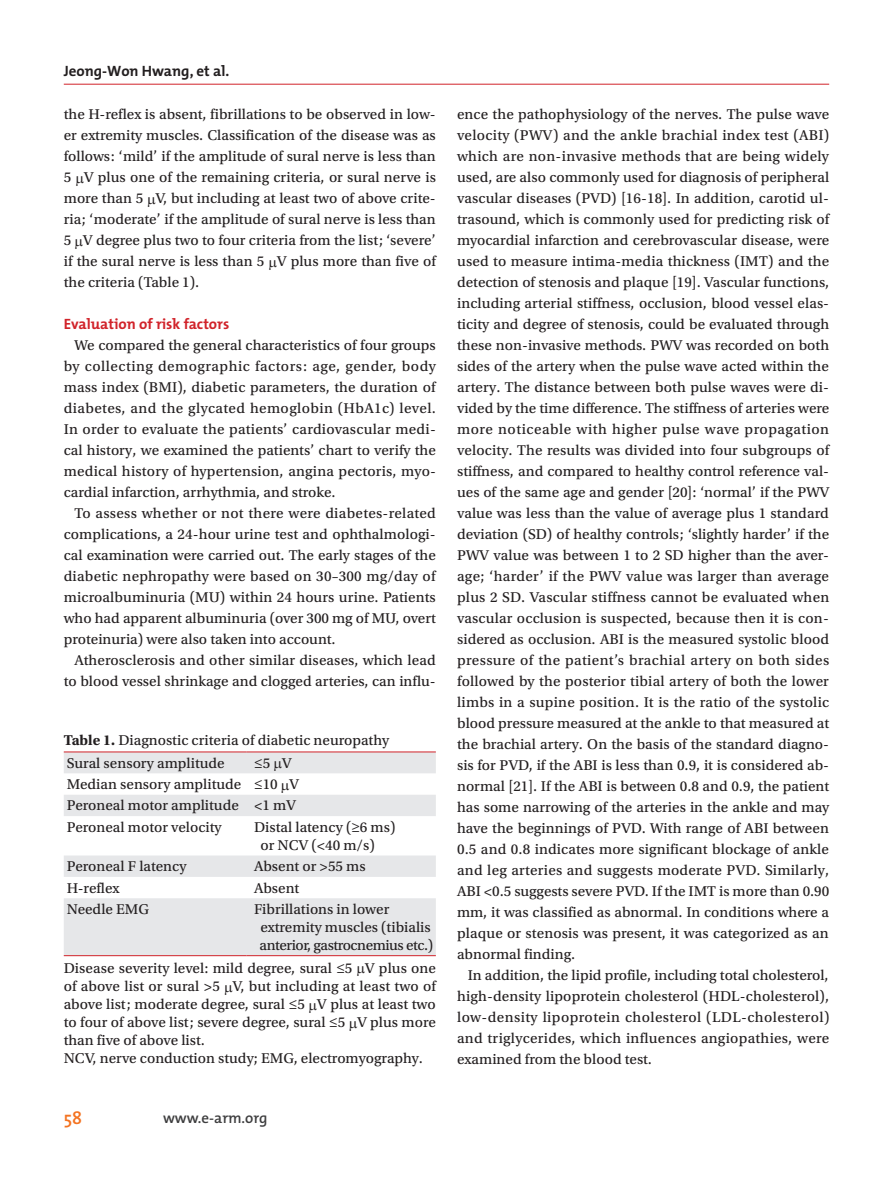
<style>
.page{position:relative;width:893px;height:1191px;background:#fff}
.page>*{position:absolute;margin:0;border:0;box-sizing:border-box;transform-origin:0 0}
.t1{font:600 18px "The Mix";color:#f47321}
.t2{font:15px/21px "Utopia Std Capt";color:#231f20;text-align:justify}
.t3{font:700 15px "The Mix";color:#d1232a}
.t4{font:700 15px "The Mix";color:#231f20}
.t5{font:600 15px "The Mix";color:#3e3e3f}
.s1{font-family:"Utopia Std";font-weight:700}
</style>
<div class="page">
<hr style="left:64px;top:84px;width:765px;height:1px;background:#d1232a">
<svg style="left:64px;top:752px;width:372px;height:203px;fill:#e6e7e9"></svg>
<hr style="left:64px;top:955px;width:183px;height:1px;background:#d1232a">
<hr style="left:247px;top:955px;width:189px;height:1px;background:#d1232a">
<hr style="left:64px;top:751px;width:183px;height:1px;background:#d1232a">
<hr style="left:247px;top:751px;width:189px;height:1px;background:#d1232a">
<svg style="left:274px;top:761px;width:8px;height:10px"></svg>
<svg style="left:282px;top:783px;width:7px;height:10px"></svg>
<p class="t4" style="left:64px;top:59px;width:167px">Jeong-Won Hwang, et al.</p>
<p class="t2" style="left:64px;top:104px;width:374px">the H-reflex is absent, fibrillations to be observed in low&shy;er extremity muscles. Classification of the disease was as follows: ‘mild’ if the amplitude of sural nerve is less than 5 V plus one of the remaining criteria, or sural nerve is more than 5 V, but including at least two of above crite&shy;ria; ‘moderate’ if the amplitude of sural nerve is less than 5 V degree plus two to four criteria from the list; ‘severe’ if the sural nerve is less than 5 V plus more than five of the criteria (Table 1).</p>
<p class="t3" style="left:64px;top:311px;width:167px">Evaluation of risk factors</p>
<p class="t2" style="left:64px;top:335px;width:374px;text-indent:11px">We compared the general characteristics of four groups by collecting demographic factors: age, gender, body mass index (BMI), diabetic parameters, the duration of diabetes, and the glycated hemoglobin (HbA1c) level.<br>In order to evaluate the patients’ cardiovascular medi&shy;cal history, we examined the patients’ chart to verify the medical history of hypertension, angina pectoris, myo&shy;cardial infarction, arrhythmia, and stroke.</p>
<p class="t2" style="left:64px;top:503px;width:374px;text-indent:11px">To assess whether or not there were diabetes-related complications, a 24-hour urine test and ophthalmologi&shy;cal examination were carried out. The early stages of the diabetic nephropathy were based on 30–300 mg/day of microalbuminuria (MU) within 24 hours urine. Patients who had apparent albuminuria (over 300 mg of MU, overt proteinuria) were also taken into account.</p>
<p class="t2" style="left:64px;top:650px;width:374px;text-align:right">Atherosclerosis and other similar diseases, which lead to blood vessel shrinkage and clogged arteries, can influ-</p>
<p class="t2" style="left:64px;top:729px;width:327px;line-height:22.8px"><span class="s1">Table 1.</span> Diagnostic criteria of diabetic neuropathy<br>Sural sensory amplitude</p>
<p class="t2" style="left:67px;top:752px;width:234px;text-align:left;text-indent:187px">≤5 V<br>Median sensory amplitude ≤10 V<br>Peroneal motor amplitude &lt;1 mV<br>Peroneal motor velocity</p>
<p class="t2" style="left:260px;top:818px;width:136px;line-height:18px;text-indent:-6px">Distal latency (≥6 ms) or NCV (&lt;40 m/s)</p>
<p class="t2" style="left:67px;top:856px;width:121px">Peroneal F latency</p>
<p class="t2" style="left:254px;top:856px;width:113px">Absent or &gt;55 ms</p>
<p class="t2" style="left:67px;top:877px;width:54px">H-reflex</p>
<p class="t2" style="left:254px;top:877px;width:47px">Absent</p>
<p class="t2" style="left:67px;top:899px;width:84px">Needle EMG</p>
<p class="t2" style="left:260px;top:900px;width:175px;line-height:18px;text-align:left;text-indent:-5px">Fibrillations in lower extremity muscles (tibialis anterior, gastrocnemius etc.)</p>
<p class="t2" style="left:64px;top:959px;width:374px;line-height:18px;text-align:left">Disease severity level: mild degree, sural ≤5 V plus one of above list or sural &gt;5 V, but including at least two of above list; moderate degree, sural ≤5 V plus at least two to four of above list; severe degree, sural ≤5 V plus more than five of above list.<br>NCV, nerve conduction study; EMG, electromyography.</p>
<p class="t1" style="left:64px;top:1102px;width:20px">58</p>
<p class="t5" style="left:163px;top:1105px;width:106px">www.e-arm.org</p>
<p class="t2" style="left:457px;top:104px;width:374px">ence the pathophysiology of the nerves. The pulse wave velocity (PWV) and the ankle brachial index test (ABI) which are non-invasive methods that are being widely used, are also commonly used for diagnosis of peripheral vascular diseases (PVD) [16-18]. In addition, carotid ul&shy;trasound, which is commonly used for predicting risk of myocardial infarction and cerebrovascular disease, were used to measure intima-media thickness (IMT) and the detection of stenosis and plaque [19]. Vascular functions, including arterial stiffness, occlusion, blood vessel elas&shy;ticity and degree of stenosis, could be evaluated through these non-invasive methods. PWV was recorded on both sides of the artery when the pulse wave acted within the artery. The distance between both pulse waves were di&shy;vided by the time difference. The stiffness of arteries were more noticeable with higher pulse wave propagation velocity. The results was divided into four subgroups of stiffness, and compared to healthy control reference val&shy;ues of the same age and gender [20]: ‘normal’ if the PWV value was less than the value of average plus 1 standard deviation (SD) of healthy controls; ‘slightly harder’ if the PWV value was between 1 to 2 SD higher than the aver&shy;age; ‘harder’ if the PWV value was larger than average plus 2 SD. Vascular stiffness cannot be evaluated when vascular occlusion is suspected, because then it is con&shy;sidered as occlusion. ABI is the measured systolic blood pressure of the patient’s brachial artery on both sides followed by the posterior tibial artery of both the lower limbs in a supine position. It is the ratio of the systolic blood pressure measured at the ankle to that measured at the brachial artery. On the basis of the standard diagno&shy;sis for PVD, if the ABI is less than 0.9, it is considered ab&shy;normal [21]. If the ABI is between 0.8 and 0.9, the patient has some narrowing of the arteries in the ankle and may have the beginnings of PVD. With range of ABI between 0.5 and 0.8 indicates more significant blockage of ankle and leg arteries and suggests moderate PVD. Similarly, ABI &lt;0.5 suggests severe PVD. If the IMT is more than 0.90 mm, it was classified as abnormal. In conditions where a plaque or stenosis was present, it was categorized as an abnormal finding.</p>
<p class="t2" style="left:457px;top:965px;width:374px;text-indent:11px">In addition, the lipid profile, including total cholesterol, high-density lipoprotein cholesterol (HDL-cholesterol), low-density lipoprotein cholesterol (LDL-cholesterol) and triglycerides, which influences angiopathies, were examined from the blood test.</p>
</div>
